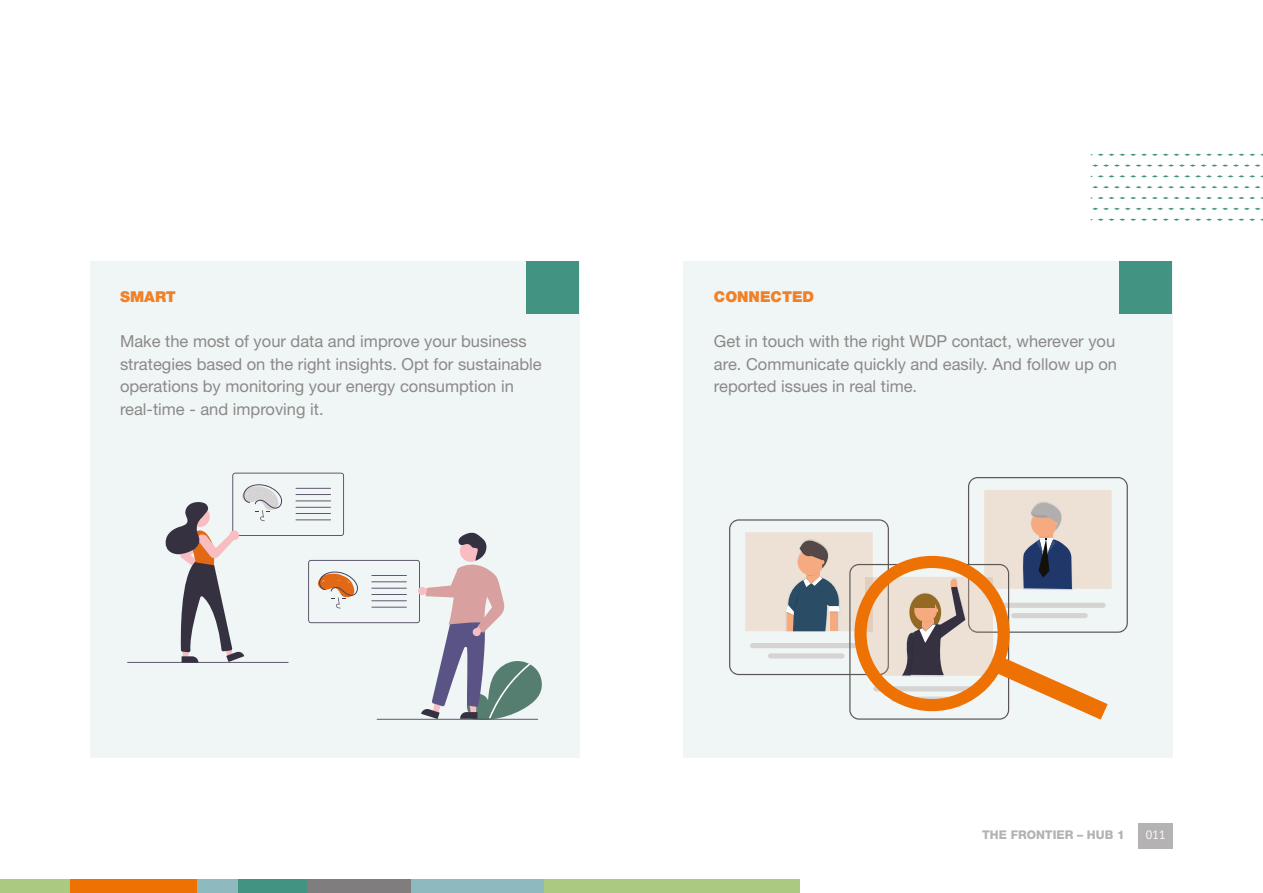
<style>
.page{position:relative;width:1263px;height:893px;background:#fff}
.page>*{position:absolute;margin:0;border:0;box-sizing:border-box;transform-origin:0 0}
.t1{font:16.5px/22.5px "Helvetica Neue LT Std";color:#8b8988}
.t2{font:900 15px "Helvetica Neue LT Std";color:#f08126}
.t3{font:800 12px "Helvetica Neue LT Std";color:#b4b2b2}
.t4{font:12px "PT Sans";color:#fff}
</style>
<div class="page">
<div style="left:0;top:879px;width:71px;height:14px;background:#acc982"></div>
<div style="left:70px;top:879px;width:127px;height:14px;background:#ee7203"></div>
<div style="left:197px;top:879px;width:42px;height:14px;background:#8db9bf"></div>
<div style="left:410px;top:879px;width:135px;height:14px;background:#8db9bf"></div>
<div style="left:238px;top:879px;width:70px;height:14px;background:#429382"></div>
<div style="left:307px;top:879px;width:104px;height:14px;background:#7f7d7d"></div>
<div style="left:544px;top:879px;width:255px;height:14px;background:#acc982"></div>
<div style="left:1138px;top:824px;width:35px;height:25px;background:#b4b2b2"></div>
<div style="left:90px;top:262px;width:489px;height:496px;background:#f0f5f6"></div>
<div style="left:684px;top:262px;width:489px;height:496px;background:#f0f5f6"></div>
<svg style="left:127px;top:473px;width:415px;height:247px"></svg>
<svg style="left:729px;top:477px;width:399px;height:243px"></svg>
<div style="left:526px;top:262px;width:53px;height:52px;background:#429382"></div>
<div style="left:1120px;top:262px;width:52px;height:52px;background:#429382"></div>
<svg style="left:1092px;top:186px;width:169px;height:2px"></svg>
<svg style="left:1092px;top:164px;width:169px;height:3px"></svg>
<svg style="left:1091px;top:154px;width:172px;height:2px"></svg>
<svg style="left:1091px;top:175px;width:172px;height:2px"></svg>
<svg style="left:1092px;top:208px;width:169px;height:2px"></svg>
<svg style="left:1091px;top:197px;width:172px;height:2px"></svg>
<svg style="left:1091px;top:219px;width:172px;height:2px"></svg>
<p class="t2" style="left:120px;top:288px;width:57px">SMART</p>
<p class="t1" style="left:120px;top:330px;width:423px">Make the most of your data and improve your business strategies based on the right insights. Opt for sustainable operations by monitoring your energy consumption in real-time - and improving it.</p>
<p class="t2" style="left:714px;top:288px;width:102px">CONNECTED</p>
<p class="t1" style="left:714px;top:330px;width:405px;text-align:justify">Get in touch with the right WDP contact, wherever you are. Communicate quickly and easily. And follow up on reported issues in real time.</p>
<p class="t3" style="left:982px;top:827px;width:144px">THE FRONTIER – HUB 1</p>
<p class="t4" style="left:1146px;top:827px;width:21px">011</p>
<p class="t4" style="left:1150px;top:827px;width:21px">011</p>
</div>
